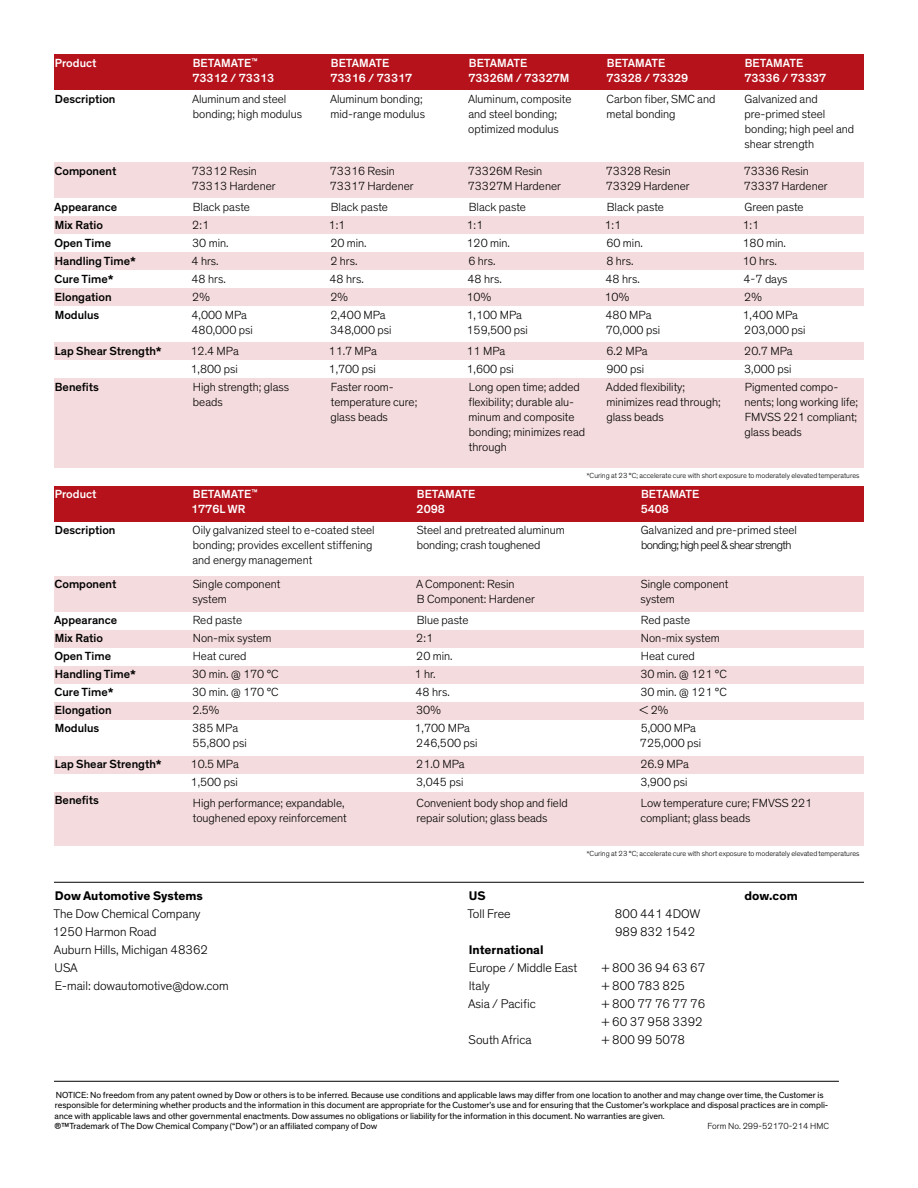
<style>
.page{position:relative;width:918px;height:1188px;background:#fff}
.page>*{position:absolute;margin:0;border:0;box-sizing:border-box;transform-origin:0 0}
.t1{font:300 12.75px/18px "Dow Corporate";color:#000}
.t2{font:700 12.75px "Dow Corporate";color:#000}
.t3{font:300 12px/18px "Dow Corporate";color:#000}
.t4{font:500 12px/18px "Dow Corporate";color:#000}
.t5{font:500 12px/15px "Dow Corporate";color:#fff}
.t6{font:300 12px/15px "Dow Corporate";letter-spacing:-.05em;color:#000}
.t7{font:9px/10.5px "Dow Corporate";color:#000}
.t8{font:300 9px "Dow Corporate";color:#000}
.t9{font:300 7.5px "Dow Corporate";color:#000}
</style>
<div class="page">
<div style="left:54px;top:54px;width:810px;height:36px;background:#b5121b"></div>
<div style="left:54px;top:486px;width:810px;height:36px;background:#b5121b"></div>
<div style="left:54px;top:162px;width:810px;height:36px;background:#f4dbdd"></div>
<div style="left:54px;top:576px;width:810px;height:36px;background:#f4dbdd"></div>
<div style="left:54px;top:216px;width:810px;height:18px;background:#f4dbdd"></div>
<div style="left:54px;top:630px;width:810px;height:18px;background:#f4dbdd"></div>
<div style="left:54px;top:252px;width:810px;height:18px;background:#f4dbdd"></div>
<div style="left:54px;top:666px;width:810px;height:18px;background:#f4dbdd"></div>
<div style="left:54px;top:288px;width:810px;height:18px;background:#f4dbdd"></div>
<div style="left:54px;top:702px;width:810px;height:18px;background:#f4dbdd"></div>
<div style="left:54px;top:342px;width:810px;height:18px;background:#f4dbdd"></div>
<div style="left:54px;top:756px;width:810px;height:18px;background:#f4dbdd"></div>
<div style="left:54px;top:378px;width:810px;height:90px;background:#f4dbdd"></div>
<div style="left:54px;top:792px;width:810px;height:54px;background:#f4dbdd"></div>
<hr style="left:54px;top:1081px;width:785px;height:1px;background:#000">
<hr style="left:54px;top:882px;width:810px;height:1px;background:#000">
<p class="t5" style="left:55px;top:55px;width:43px">Product</p>
<p class="t4" style="left:55px;top:90px;width:62px">Description</p>
<p class="t4" style="left:54px;top:162px;width:63px">Component</p>
<p class="t4" style="left:54px;top:198px;width:83px">Appearance<br>Mix Ratio<br>Open Time<br>Handling Time*<br>Cure Time*<br>Elongation<br>Modulus</p>
<p class="t4" style="left:55px;top:342px;width:108px">Lap Shear Strength*</p>
<p class="t4" style="left:55px;top:378px;width:46px">Benefits</p>
<p class="t5" style="left:192px;top:55px;width:83px">BETAMATE<sup>™<br></sup>73312 / 73313</p>
<p class="t3" style="left:192px;top:91px;width:112px;line-height:15px">Aluminum and steel bonding; high modulus</p>
<p class="t3" style="left:192px;top:163px;width:85px;line-height:15px">73312 Resin<br>73313 Hardener</p>
<p class="t3" style="left:192px;top:198px;width:60px">Black paste<br>2:1<br>30 min.<br>4 hrs.<br>48 hrs.<br>2%<br>4,000 MPa</p>
<p class="t3" style="left:191px;top:319px;width:64px;line-height:21px">480,000 psi<br>12.4 MPa</p>
<p class="t3" style="left:191px;top:360px;width:100px">1,800 psi<br>High strength; glass</p>
<p class="t3" style="left:193px;top:393px;width:31px">beads</p>
<p class="t5" style="left:330px;top:55px;width:83px">BETAMATE<br>73316 / 73317</p>
<p class="t3" style="left:330px;top:91px;width:96px;line-height:15px">Aluminum bonding; mid-range modulus</p>
<p class="t3" style="left:330px;top:163px;width:85px;line-height:15px">73316 Resin<br>73317 Hardener</p>
<p class="t3" style="left:329px;top:198px;width:61px">Black paste<br>1:1<br>20 min.<br>2 hrs.<br>48 hrs.<br>2%<br>2,400 MPa</p>
<p class="t3" style="left:329px;top:319px;width:64px;line-height:21px">348,000 psi<br>11.7 MPa</p>
<p class="t3" style="left:329px;top:360px;width:67px">1,700 psi<br>Faster room-</p>
<p class="t3" style="left:330px;top:394px;width:88px;line-height:15px">temperature cure; glass beads</p>
<p class="t5" style="left:468px;top:55px;width:103px">BETAMATE<br>73326M / 73327M</p>
<p class="t3" style="left:468px;top:91px;width:105px;line-height:15px">Aluminum, composite and steel bonding; optimized modulus</p>
<p class="t3" style="left:468px;top:163px;width:95px;line-height:15px">73326M Resin<br>73327M Hardener</p>
<p class="t3" style="left:467px;top:198px;width:61px">Black paste<br>1:1<br>120 min.<br>6 hrs.<br>48 hrs.<br>10%<br>1,100 MPa</p>
<p class="t3" style="left:467px;top:319px;width:63px;line-height:21px">159,500 psi<br>11 MPa</p>
<p class="t3" style="left:467px;top:360px;width:115px">1,600 psi<br>Long open time; added</p>
<p class="t3" style="left:468px;top:394px;width:118px;line-height:15px">flexibility; durable alu&shy;minum and composite bonding; minimizes read through</p>
<p class="t5" style="left:606px;top:55px;width:83px">BETAMATE<br>73328 / 73329</p>
<p class="t3" style="left:607px;top:91px;width:110px;line-height:15px">Carbon fiber, SMC and metal bonding</p>
<p class="t3" style="left:606px;top:163px;width:85px;line-height:15px">73328 Resin<br>73329 Hardener</p>
<p class="t3" style="left:605px;top:198px;width:61px">Black paste<br>1:1<br>60 min.<br>8 hrs.<br>48 hrs.<br>10%<br>480 MPa</p>
<p class="t3" style="left:606px;top:319px;width:56px;line-height:21px">70,000 psi<br>6.2 MPa</p>
<p class="t3" style="left:606px;top:360px;width:81px">900 psi<br>Added flexibility;</p>
<p class="t3" style="left:606px;top:394px;width:116px;line-height:15px">minimizes read through; glass beads</p>
<p class="t5" style="left:744px;top:55px;width:83px">BETAMATE<br>73336 / 73337</p>
<p class="t3" style="left:744px;top:91px;width:111px;line-height:15px">Galvanized and pre-primed steel bonding; high peel and shear strength</p>
<p class="t3" style="left:744px;top:163px;width:85px;line-height:15px">73336 Resin<br>73337 Hardener</p>
<p class="t3" style="left:743px;top:198px;width:63px">Green paste<br>1:1<br>180 min.<br>10 hrs.<br>4-7 days<br>2%<br>1,400 MPa</p>
<p class="t3" style="left:744px;top:319px;width:63px;line-height:21px">203,000 psi<br>20.7 MPa</p>
<p class="t3" style="left:744px;top:360px;width:96px">3,000 psi<br>Pigmented compo-</p>
<p class="t3" style="left:744px;top:394px;width:115px;line-height:15px;text-align:justify">nents; long working life; FMVSS 221 compliant; glass beads</p>
<p class="t9" style="left:586px;top:471px;width:275px">*Curing at 23 °C; accelerate cure with short exposure to moderately elevated temperatures</p>
<p class="t5" style="left:55px;top:487px;width:43px">Product</p>
<p class="t4" style="left:55px;top:521px;width:62px">Description</p>
<p class="t4" style="left:54px;top:575px;width:63px">Component</p>
<p class="t4" style="left:54px;top:611px;width:83px">Appearance<br>Mix Ratio<br>Open Time<br>Handling Time*<br>Cure Time*<br>Elongation<br>Modulus</p>
<p class="t4" style="left:55px;top:755px;width:108px">Lap Shear Strength*</p>
<p class="t4" style="left:55px;top:791px;width:46px">Benefits</p>
<p class="t5" style="left:191px;top:487px;width:68px">BETAMATE<sup>™<br></sup>1776L WR</p>
<p class="t3" style="left:192px;top:523px;width:184px;line-height:15px">Oily galvanized steel to e-coated steel bonding; provides excellent stiffening and energy management</p>
<p class="t3" style="left:192px;top:577px;width:89px;line-height:15px">Single component system</p>
<p class="t3" style="left:192px;top:611px;width:88px">Red paste<br>Non-mix system<br>Heat cured<br>30 min. @ 170 °C<br>30 min. @ 170 °C<br>2.5%<br>385 MPa</p>
<p class="t3" style="left:191px;top:733px;width:58px;line-height:21px">55,800 psi<br>10.5 MPa</p>
<p class="t3" style="left:191px;top:772px;width:155px;line-height:21px">1,500 psi<br>High performance; expandable,</p>
<p class="t3" style="left:193px;top:809px;width:156px">toughened epoxy reinforcement</p>
<p class="t5" style="left:417px;top:487px;width:60px">BETAMATE<br>2098</p>
<p class="t3" style="left:417px;top:523px;width:150px;line-height:15px">Steel and pretreated aluminum bonding; crash toughened</p>
<p class="t3" style="left:416px;top:577px;width:120px;line-height:15px">A Component: Resin<br>B Component: Hardener</p>
<p class="t3" style="left:415px;top:611px;width:57px">Blue paste<br>2:1<br>20 min.<br>1 hr.<br>48 hrs.<br>30%<br>1,700 MPa</p>
<p class="t3" style="left:416px;top:733px;width:63px;line-height:21px">246,500 psi<br>21.0 MPa</p>
<p class="t3" style="left:416px;top:772px;width:153px;line-height:21px">3,045 psi<br>Convenient body shop and field</p>
<p class="t3" style="left:417px;top:809px;width:133px">repair solution; glass beads</p>
<p class="t5" style="left:641px;top:487px;width:60px">BETAMATE<br>5408</p>
<p class="t6" style="left:641px;top:523px;width:158px">Galvanized and pre-primed steel bonding; high peel &amp; shear strength</p>
<p class="t3" style="left:641px;top:577px;width:89px;line-height:15px">Single component system</p>
<p class="t3" style="left:639px;top:611px;width:89px">Red paste<br>Non-mix system<br>Heat cured<br>30 min. @ 121 °C<br>30 min. @ 121 °C &lt; 2%<br>5,000 MPa</p>
<p class="t3" style="left:640px;top:733px;width:63px;line-height:21px">725,000 psi<br>26.9 MPa</p>
<p class="t3" style="left:640px;top:772px;width:173px;line-height:21px">3,900 psi<br>Low temperature cure; FMVSS 221</p>
<p class="t3" style="left:640px;top:809px;width:111px">compliant; glass beads</p>
<p class="t9" style="left:586px;top:849px;width:275px">*Curing at 23 °C; accelerate cure with short exposure to moderately elevated temperatures</p>
<p class="t2" style="left:55px;top:888px;width:150px">Dow Automotive Systems</p>
<p class="t1" style="left:52px;top:905px;width:178px">The Dow Chemical Company<br>1250 Harmon Road<br>Auburn Hills, Michigan 48362<br>USA<br>E-mail: dowautomotive@dow.com</p>
<p class="t2" style="left:469px;top:888px;width:18px">US</p>
<p class="t1" style="left:467px;top:905px;width:45px">Toll Free</p>
<p class="t1" style="left:615px;top:905px;width:87px">800 441 4DOW<br>989 832 1542</p>
<p class="t2" style="left:469px;top:942px;width:76px">International</p>
<p class="t1" style="left:469px;top:959px;width:110px">Europe / Middle East</p>
<p class="t1" style="left:602px;top:959px;width:105px">+ 800 36 94 63 67</p>
<p class="t1" style="left:469px;top:977px;width:23px">Italy</p>
<p class="t1" style="left:602px;top:977px;width:85px">+ 800 783 825</p>
<p class="t1" style="left:468px;top:995px;width:69px">Asia / Pacific</p>
<p class="t1" style="left:602px;top:995px;width:105px">+ 800 77 76 77 76 + 60 37 958 3392</p>
<p class="t1" style="left:469px;top:1031px;width:64px">South Africa</p>
<p class="t1" style="left:602px;top:1031px;width:85px">+ 800 99 5078</p>
<p class="t2" style="left:745px;top:888px;width:55px">dow.com</p>
<p class="t7" style="left:54px;top:1090px;width:776px">NOTICE: No freedom from any patent owned by Dow or others is to be inferred. Because use conditions and applicable laws may differ from one location to another and may change over time, the Customer is responsible for determining whether products and the information in this document are appropriate for the Customer’s use and for ensuring that the Customer’s workplace and disposal practices are in compli&shy;ance with applicable laws and other governmental enactments. Dow assumes no obligations or liability for the information in this document. No warranties are given.<br>®™Trademark of The Dow Chemical Company (“Dow”) or an affiliated company of Dow</p>
<p class="t8" style="left:707px;top:1121px;width:123px">Form No. 299-52170-214 HMC</p>
</div>
